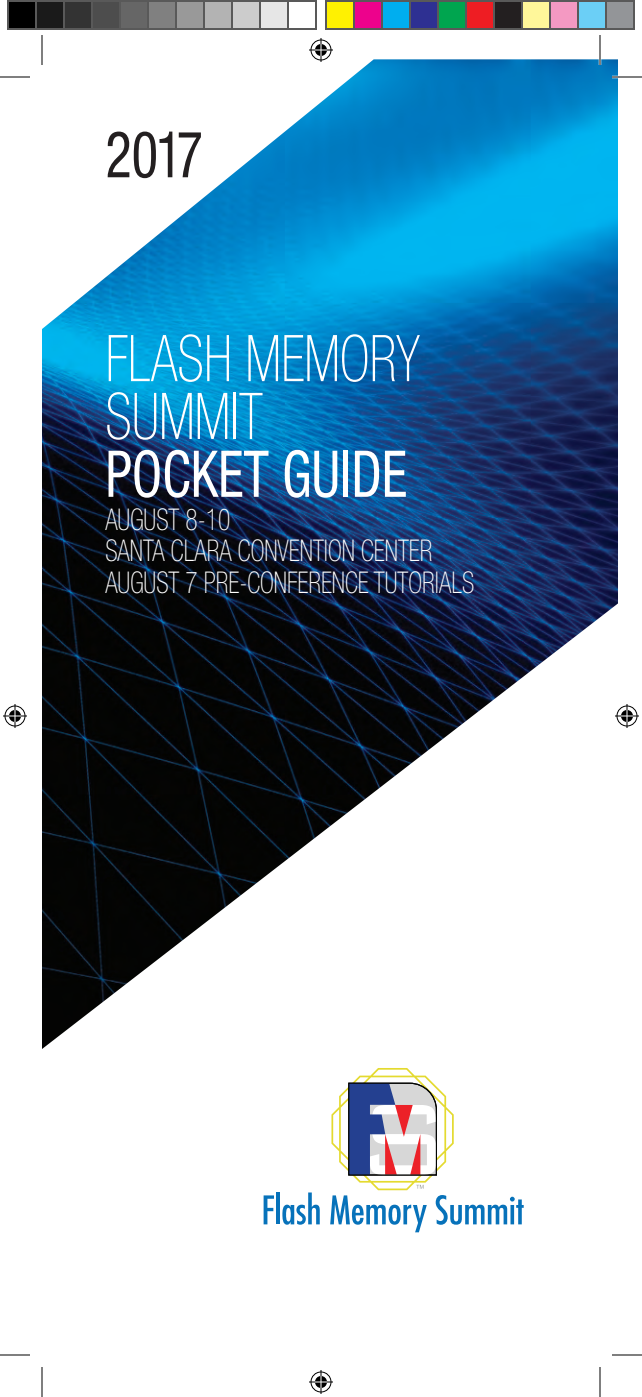
<style>
.page{position:relative;width:642px;height:1397px;background:#fff}
.page>*{position:absolute;margin:0;border:0;box-sizing:border-box;transform-origin:0 0}
.t1{font:100 condensed 64.6px/57.8px "Helvetica Neue";color:#fff;scale:.85 1}
.t2{font:condensed 64.6px "Helvetica Neue";color:#fff;scale:.85 1}
.t3{font:condensed 64.6px "Helvetica Neue";color:#231f20;scale:.85 1}
.t4{font:100 condensed 30px/31.6px "Helvetica Neue";color:#fff;scale:.85 1}
</style>
<div class="page">
<img style="left:42px;top:59px;width:576px;height:990px">
<svg style="left:264px;top:1195px;width:10px;height:29px"></svg>
<hr style="left:276px;top:1193px;width:4px;height:31px;background:#0772ba">
<svg style="left:282px;top:1193px;width:38px;height:32px"></svg>
<svg style="left:330px;top:1068px;width:194px;height:164px"></svg>
<hr style="left:612px;top:76px;width:30px;height:2px;background:#fff">
<hr style="left:599px;top:35px;width:2px;height:30px;background:#fff">
<hr style="left:0;top:77px;width:30px;height:1px;background:#000">
<hr style="left:612px;top:77px;width:30px;height:1px;background:#000">
<hr style="left:0;top:1355px;width:30px;height:1px;background:#000">
<hr style="left:612px;top:1355px;width:30px;height:1px;background:#000">
<hr style="left:42px;top:35px;width:1px;height:30px;background:#000">
<hr style="left:42px;top:1367px;width:1px;height:30px;background:#000">
<hr style="left:600px;top:35px;width:1px;height:30px;background:#000">
<hr style="left:600px;top:1367px;width:1px;height:30px;background:#000">
<svg style="left:309px;top:38px;width:24px;height:24px"></svg>
<svg style="left:309px;top:1370px;width:24px;height:24px"></svg>
<svg style="left:3px;top:704px;width:24px;height:24px"></svg>
<svg style="left:615px;top:704px;width:24px;height:24px"></svg>
<div style="left:8px;top:1px;width:28px;height:28px;background:#000"></div>
<div style="left:7px;top:0;width:30px;height:30px;border:2px solid #595959"></div>
<div style="left:36px;top:1px;width:28px;height:28px;background:#1a1a1a"></div>
<div style="left:35px;top:0;width:30px;height:30px;border:2px solid #595959"></div>
<div style="left:64px;top:1px;width:28px;height:28px;background:#333"></div>
<div style="left:63px;top:0;width:30px;height:30px;border:2px solid #595959"></div>
<div style="left:92px;top:1px;width:28px;height:28px;background:#4d4d4d"></div>
<div style="left:91px;top:0;width:30px;height:30px;border:2px solid #595959"></div>
<div style="left:120px;top:1px;width:28px;height:28px;background:#666"></div>
<div style="left:119px;top:0;width:30px;height:30px;border:2px solid #595959"></div>
<div style="left:148px;top:1px;width:28px;height:28px;background:#808080"></div>
<div style="left:147px;top:0;width:30px;height:30px;border:2px solid #595959"></div>
<div style="left:176px;top:1px;width:28px;height:28px;background:#999"></div>
<div style="left:175px;top:0;width:30px;height:30px;border:2px solid #595959"></div>
<div style="left:204px;top:1px;width:28px;height:28px;background:#b3b3b3"></div>
<div style="left:203px;top:0;width:30px;height:30px;border:2px solid #595959"></div>
<div style="left:232px;top:1px;width:28px;height:28px;background:#ccc"></div>
<div style="left:231px;top:0;width:30px;height:30px;border:2px solid #595959"></div>
<div style="left:260px;top:1px;width:28px;height:28px;background:#e6e6e6"></div>
<div style="left:259px;top:0;width:30px;height:30px;border:2px solid #595959"></div>
<div style="left:287px;top:0;width:30px;height:30px;border:2px solid #595959"></div>
<div style="left:326px;top:1px;width:28px;height:28px;background:#fff101"></div>
<div style="left:325px;top:0;width:30px;height:30px;border:2px solid #595959"></div>
<div style="left:354px;top:1px;width:28px;height:28px;background:#ed028c"></div>
<div style="left:353px;top:0;width:30px;height:30px;border:2px solid #595959"></div>
<div style="left:382px;top:1px;width:28px;height:28px;background:#00aeef"></div>
<div style="left:381px;top:0;width:30px;height:30px;border:2px solid #595959"></div>
<div style="left:410px;top:1px;width:28px;height:28px;background:#2e3092"></div>
<div style="left:409px;top:0;width:30px;height:30px;border:2px solid #595959"></div>
<div style="left:438px;top:1px;width:28px;height:28px;background:#00a54f"></div>
<div style="left:437px;top:0;width:30px;height:30px;border:2px solid #595959"></div>
<div style="left:466px;top:1px;width:28px;height:28px;background:#ee1d23"></div>
<div style="left:465px;top:0;width:30px;height:30px;border:2px solid #595959"></div>
<div style="left:494px;top:1px;width:28px;height:28px;background:#231f20"></div>
<div style="left:493px;top:0;width:30px;height:30px;border:2px solid #595959"></div>
<div style="left:522px;top:1px;width:28px;height:28px;background:#fff79a"></div>
<div style="left:521px;top:0;width:30px;height:30px;border:2px solid #595959"></div>
<div style="left:550px;top:1px;width:28px;height:28px;background:#f499c2"></div>
<div style="left:549px;top:0;width:30px;height:30px;border:2px solid #595959"></div>
<div style="left:578px;top:1px;width:28px;height:28px;background:#6bcff6"></div>
<div style="left:577px;top:0;width:30px;height:30px;border:2px solid #595959"></div>
<div style="left:606px;top:1px;width:28px;height:28px;background:#939598"></div>
<div style="left:605px;top:0;width:30px;height:30px;border:2px solid #595959"></div>
<h1 class="t3" style="left:105px;top:117px;width:116px">2017</h1>
<h1 class="t1" style="left:105px;top:329px;width:372px">FLASH MEMORY<br>SUMMIT</h1>
<h1 class="t2" style="left:105px;top:437px;width:357px">POCKET GUIDE</h1>
<p class="t4" style="left:105px;top:503px;width:436px">AUGUST 8-10<br>SANTA CLARA CONVENTION CENTER<br>AUGUST 7 PRE-CONFERENCE TUTORIALS</p>
</div>
